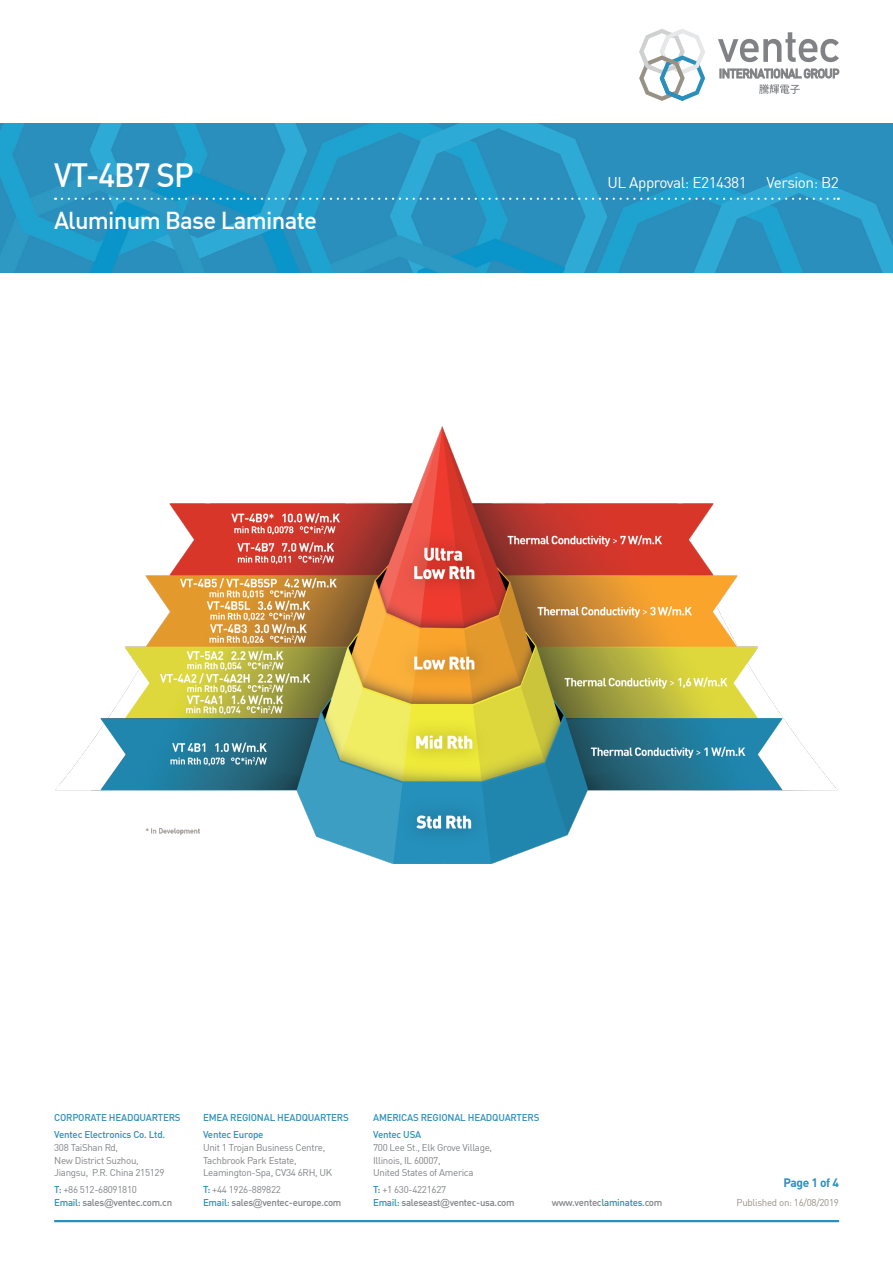
<style>
.page{position:relative;width:893px;height:1263px;background:#fff}
.page>*{position:absolute;margin:0;border:0;box-sizing:border-box;transform-origin:0 0}
.t1{font:500 33px "DINOT";letter-spacing:-.03em;color:#fff;scale:.95 1}
.t2{font:500 24px "DINOT";letter-spacing:-.03em;color:#fff}
.t3{font:15.3px "DINOT";letter-spacing:-.03em;color:#fff}
.t4{font:700 12px "DINOT";letter-spacing:-.03em;color:#2b8fbb}
.t5{font:9.75px/12.8px "DINOT";letter-spacing:-.03em;color:#808285}
.t6{font:500 9.75px/12.8px "DINOT";letter-spacing:-.03em;color:#808285}
.t7{font:500 9.75px/17px "DINOT";letter-spacing:-.02em;color:#2b8fbb}
.t8{font:9.75px "DINOT";letter-spacing:-.03em;color:#989085}
.s1{color:#2b8fbb}
.s2{font-weight:400}
.s3{font-family:"Arial";font-weight:400}
</style>
<div class="page">
<img style="left:0;top:123px;width:893px;height:149px">
<svg style="left:62px;top:198px;width:777px;height:2px;background:#5cb2d3"></svg>
<svg style="left:718px;top:32px;width:121px;height:30px"></svg>
<svg style="left:720px;top:69px;width:119px;height:9px"></svg>
<svg style="left:759px;top:84px;width:41px;height:10px"></svg>
<svg style="left:639px;top:29px;width:66px;height:72px"></svg>
<img style="left:55px;top:426px;width:783px;height:437px">
<hr style="left:54px;top:1220px;width:785px;height:2px;background:#2b8fbb">
<h1 class="t1" style="left:54px;top:149px;width:149px">VT-4B7 SP</h1>
<h2 class="t2" style="left:54px;top:202px;width:265px">Aluminum Base Laminate</h2>
<h3 class="t3" style="left:607px;top:170px;width:141px">UL Approval: E214381</h3>
<h3 class="t3" style="left:766px;top:170px;width:74px">Version: B2</h3>
<p class="t7" style="left:54px;top:1108px;width:128px">CORPORATE HEADQUARTERS<br>Ventec Electronics Co. Ltd.</p>
<p class="t5" style="left:54px;top:1140px;width:112px">308 TaiShan Rd,<br>New District Suzhou,<br>Jiangsu, P.R. China 215129</p>
<p class="t6" style="left:54px;top:1182px;width:119px"><span class="s1">T:</span> <span class="s2">+86 512-68091810<br></span><span class="s1">Email:</span> sales<span class="s3">@</span>ventec.com.cn</p>
<p class="t7" style="left:203px;top:1108px;width:147px">EMEA REGIONAL HEADQUARTERS<br>Ventec Europe</p>
<p class="t5" style="left:203px;top:1140px;width:131px">Unit 1 Trojan Business Centre,<br>Tachbrook Park Estate,<br>Leamington-Spa, CV34 6RH, UK</p>
<p class="t6" style="left:203px;top:1182px;width:140px"><span class="s1">T:</span> <span class="s2">+44 1926-889822<br></span><span class="s1">Email:</span> sales<span class="s3">@</span>ventec-europe.com</p>
<p class="t7" style="left:373px;top:1108px;width:168px">AMERICAS REGIONAL HEADQUARTERS<br>Ventec USA</p>
<p class="t5" style="left:373px;top:1140px;width:121px">700 Lee St., Elk Grove Village,<br>Illinois, IL 60007,<br>United States of America</p>
<p class="t6" style="left:373px;top:1182px;width:143px"><span class="s1">T:</span> <span class="s2">+1 630-4221627<br></span><span class="s1">Email:</span> saleseast<span class="s3">@</span>ventec-usa.com</p>
<p class="t6" style="left:552px;top:1195px;width:112px">www.ventec<span class="s1">laminates</span>.com</p>
<p class="t4" style="left:783px;top:1173px;width:57px">Page 1 of 4</p>
<p class="t8" style="left:737px;top:1195px;width:104px">Published on: 16/08/2019</p>
</div>
